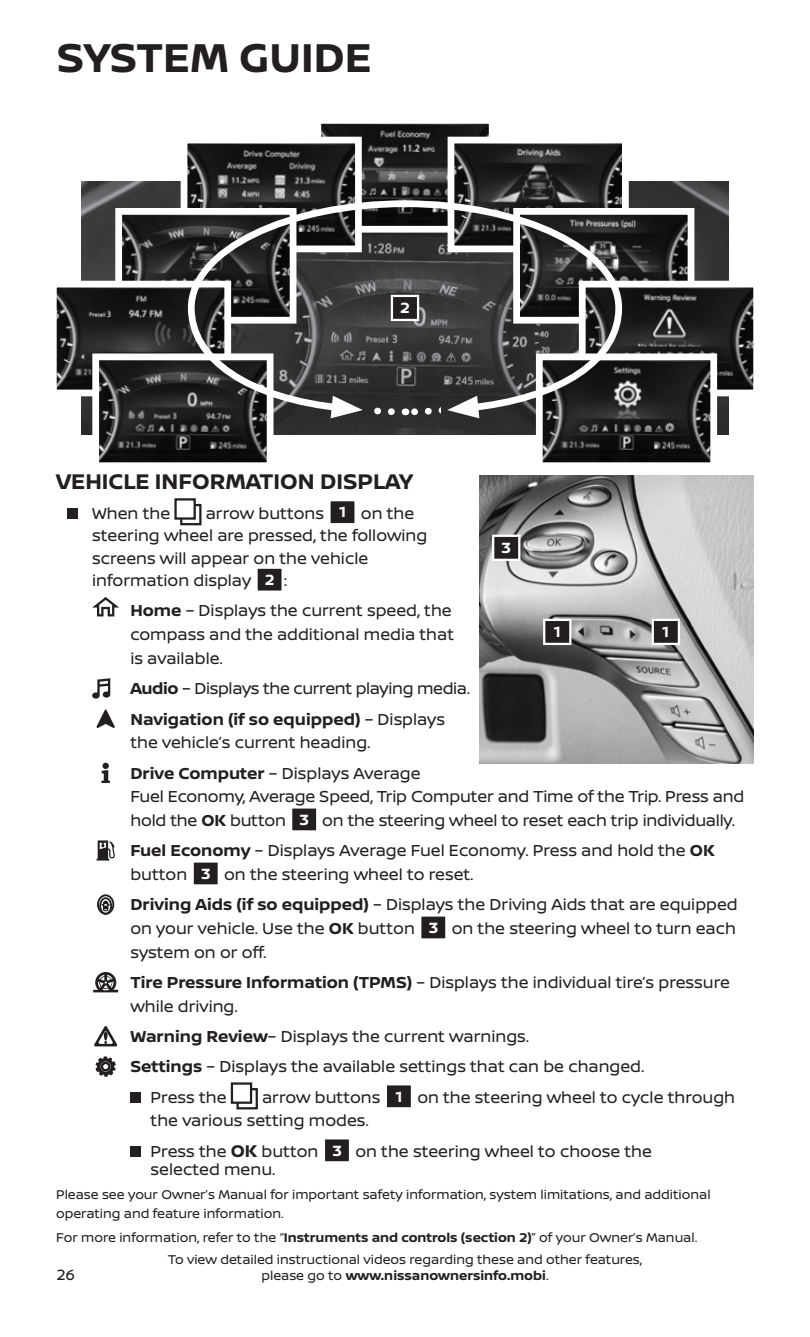
<style>
.page{position:relative;width:810px;height:1337px;background:#fff}
.page>*{position:absolute;margin:0;border:0;box-sizing:border-box;transform-origin:0 0}
.Chapter_Title{font:700 42.75px "Nissan Brand";color:#231f20}
.Section_Title{font:700 22.5px "Nissan Brand";color:#231f20}
.Paragraph_Body_Norma{font:16.88px/23.6px "Nissan Brand";color:#231f20}
.Paragraph_Body_Norma-2{font:16.88px "Nissan Brand";letter-spacing:-.02em;color:#231f20}
.t1{font:700 15.75px "Nissan Brand";color:#fff}
.t2{font:15.75px "Nissan Brand";color:#231f20}
.Paragraph_Body_Norma-3{font:13.5px/18px "Nissan Brand";color:#231f20}
.t3{font:700 13.5px "Nissan Brand";color:#231f20}
.s1{font-weight:700}
.s2{font-weight:700;font-size:18px}
.s3{font-weight:400}
</style>
<div class="page">
<div style="left:67px;top:508px;width:11px;height:10px;background:#231f20"></div>
<svg style="left:183px;top:519px;width:13px;height:1px"></svg>
<div style="left:180px;top:504px;width:22px;height:21px;border:2px solid #231f20"></div>
<div style="left:176px;top:499px;width:19px;height:19px;background:#fff"></div>
<div style="left:174px;top:498px;width:22px;height:21px;border:2px solid #231f20"></div>
<div style="left:329px;top:500px;width:27px;height:24px;background:#231f20"></div>
<div style="left:328px;top:499px;width:29px;height:26px;border:2px solid #fff"></div>
<div style="left:257px;top:567px;width:26px;height:24px;background:#231f20"></div>
<div style="left:255px;top:566px;width:29px;height:27px;border:2px solid #fff"></div>
<svg style="left:92px;top:597px;width:27px;height:19px"></svg>
<svg style="left:92px;top:678px;width:18px;height:20px"></svg>
<svg style="left:97px;top:709px;width:18px;height:19px"></svg>
<svg style="left:101px;top:770px;width:9px;height:13px"></svg>
<div style="left:102px;top:762px;width:7px;height:7px;background:#231f20;border-radius:50%"></div>
<div style="left:291px;top:807px;width:26px;height:24px;background:#231f20"></div>
<div style="left:290px;top:806px;width:28px;height:26px;border:2px solid #fff"></div>
<svg style="left:97px;top:840px;width:18px;height:20px"></svg>
<div style="left:193px;top:861px;width:26px;height:24px;background:#231f20"></div>
<div style="left:192px;top:860px;width:28px;height:26px;border:2px solid #fff"></div>
<svg style="left:97px;top:894px;width:17px;height:20px"></svg>
<div style="left:420px;top:915px;width:26px;height:24px;background:#231f20"></div>
<div style="left:419px;top:914px;width:28px;height:26px;border:2px solid #fff"></div>
<svg style="left:93px;top:972px;width:25px;height:20px"></svg>
<svg style="left:94px;top:1026px;width:23px;height:20px"></svg>
<svg style="left:96px;top:1056px;width:20px;height:20px"></svg>
<div style="left:130px;top:1092px;width:11px;height:10px;background:#231f20"></div>
<svg style="left:240px;top:1091px;width:13px;height:13px"></svg>
<div style="left:237px;top:1088px;width:21px;height:21px;border:2px solid #231f20"></div>
<div style="left:232px;top:1083px;width:19px;height:19px;background:#fff"></div>
<div style="left:231px;top:1082px;width:21px;height:21px;border:2px solid #231f20"></div>
<div style="left:386px;top:1084px;width:26px;height:24px;background:#231f20"></div>
<div style="left:385px;top:1083px;width:28px;height:26px;border:2px solid #fff"></div>
<div style="left:130px;top:1146px;width:11px;height:10px;background:#231f20"></div>
<div style="left:324px;top:1138px;width:26px;height:24px;background:#231f20"></div>
<div style="left:323px;top:1137px;width:28px;height:26px;border:2px solid #fff"></div>
<img style="left:480px;top:475px;width:273px;height:288px">
<div style="left:493px;top:536px;width:26px;height:24px;background:#231f20"></div>
<div style="left:492px;top:534px;width:28px;height:27px;border:2px solid #fff"></div>
<div style="left:544px;top:620px;width:26px;height:24px;background:#231f20"></div>
<div style="left:543px;top:619px;width:28px;height:26px;border:2px solid #fff"></div>
<div style="left:653px;top:620px;width:26px;height:24px;background:#231f20"></div>
<div style="left:652px;top:619px;width:28px;height:26px;border:2px solid #fff"></div>
<svg style="left:56px;top:123px;width:698px;height:340px"></svg>
<p class="Chapter_Title" style="left:57px;top:27px;width:316px">SYSTEM GUIDE</p>
<p class="t1" style="left:400px;top:296px;width:11px">2</p>
<p class="Section_Title" style="left:56px;top:465px;width:359px">VEHICLE INFORMATION DISPLAY</p>
<p class="Paragraph_Body_Norma" style="left:92px;top:500px;width:80px">When the</p>
<p class="Paragraph_Body_Norma" style="left:206px;top:500px;width:120px">arrow buttons</p>
<p class="t1" style="left:339px;top:501px;width:9px">1</p>
<p class="Paragraph_Body_Norma" style="left:92px;top:501px;width:337px;line-height:22.5px;text-indent:269px">on the steering wheel are pressed, the following screens will appear on the vehicle information display</p>
<p class="t1" style="left:501px;top:536px;width:11px">3</p>
<p class="t1" style="left:265px;top:568px;width:11px">2</p>
<p class="Paragraph_Body_Norma" style="left:284px;top:568px;width:5px">:</p>
<p class="Paragraph_Body_Norma" style="left:130px;top:598px;width:325px"><span class="s1">Home</span> – Displays the current speed, the compass and the additional media that is available.</p>
<p class="Paragraph_Body_Norma-2" style="left:130px;top:676px;width:341px"><span class="s1">Audio</span> – Displays the current playing media.</p>
<p class="Paragraph_Body_Norma" style="left:130px;top:706px;width:316px"><span class="s1">Navigation (if so equipped)</span> – Displays the vehicle’s current heading.</p>
<p class="Paragraph_Body_Norma" style="left:130px;top:760px;width:615px"><span class="s1">Drive Computer</span> – Displays Average<br>Fuel Economy, Average Speed, Trip Computer and Time of the Trip. Press and hold the <span class="s1">OK</span> button</p>
<p class="t1" style="left:554px;top:620px;width:9px">1</p>
<p class="t1" style="left:662px;top:620px;width:9px">1</p>
<p class="t1" style="left:299px;top:808px;width:11px">3</p>
<p class="Paragraph_Body_Norma" style="left:322px;top:807px;width:415px">on the steering wheel to reset each trip individually.</p>
<p class="Paragraph_Body_Norma" style="left:130px;top:838px;width:586px"><span class="s1">Fuel Economy</span> – Displays Average Fuel Economy. Press and hold the <span class="s1">OK </span>button</p>
<p class="t1" style="left:201px;top:862px;width:11px">3</p>
<p class="Paragraph_Body_Norma" style="left:224px;top:861px;width:251px">on the steering wheel to reset.</p>
<p class="Paragraph_Body_Norma" style="left:130px;top:892px;width:609px"><span class="s1">Driving Aids (if so equipped)</span> – Displays the Driving Aids that are equipped on your vehicle. Use the <span class="s1">OK</span> button</p>
<p class="t1" style="left:428px;top:916px;width:11px">3</p>
<p class="Paragraph_Body_Norma" style="left:452px;top:915px;width:286px">on the steering wheel to turn each</p>
<p class="Paragraph_Body_Norma" style="left:130px;top:939px;width:138px">system on or off.</p>
<p class="Paragraph_Body_Norma" style="left:130px;top:969px;width:601px"><span class="s1">Tire Pressure Information (TPMS)</span> – Displays the individual tire’s pressure while driving.</p>
<p class="Paragraph_Body_Norma" style="left:130px;top:1023px;width:400px"><span class="s1">Warning Review</span>– Displays the current warnings.</p>
<p class="Paragraph_Body_Norma" style="left:130px;top:1054px;width:516px"><span class="s1">Settings</span> – Displays the available settings that can be changed.</p>
<p class="Paragraph_Body_Norma" style="left:151px;top:1084px;width:77px">Press the</p>
<p class="Paragraph_Body_Norma" style="left:262px;top:1084px;width:120px">arrow buttons</p>
<p class="t1" style="left:395px;top:1085px;width:9px">1</p>
<p class="Paragraph_Body_Norma" style="left:417px;top:1084px;width:319px">on the steering wheel to cycle through</p>
<p class="Paragraph_Body_Norma" style="left:151px;top:1108px;width:220px">the various setting modes.</p>
<p class="Paragraph_Body_Norma" style="left:151px;top:1138px;width:169px">Press the <span class="s2">OK</span> button</p>
<p class="t1" style="left:332px;top:1139px;width:11px">3</p>
<p class="Paragraph_Body_Norma" style="left:355px;top:1138px;width:298px">on the steering wheel to choose the</p>
<p class="Paragraph_Body_Norma" style="left:151px;top:1156px;width:126px">selected menu.</p>
<p class="Paragraph_Body_Norma-3" style="left:56px;top:1185px;width:656px">Please see your Owner’s Manual for important safety information, system limitations, and additional operating and feature information.</p>
<p class="Paragraph_Body_Norma-3" style="left:56px;top:1228px;width:643px">For more information, refer to the “<span class="s1">Instruments and controls (section 2)</span>” of your Owner’s Manual.</p>
<p class="Paragraph_Body_Norma-3" style="left:168px;top:1249px;width:476px">To view detailed instructional videos regarding these and other features,</p>
<p class="t2" style="left:57px;top:1263px;width:20px">26</p>
<p class="t3" style="left:262px;top:1265px;width:289px"><span class="s3">please go to</span> www.nissanownersinfo.mobi<span class="s3">.</span></p>
</div>
